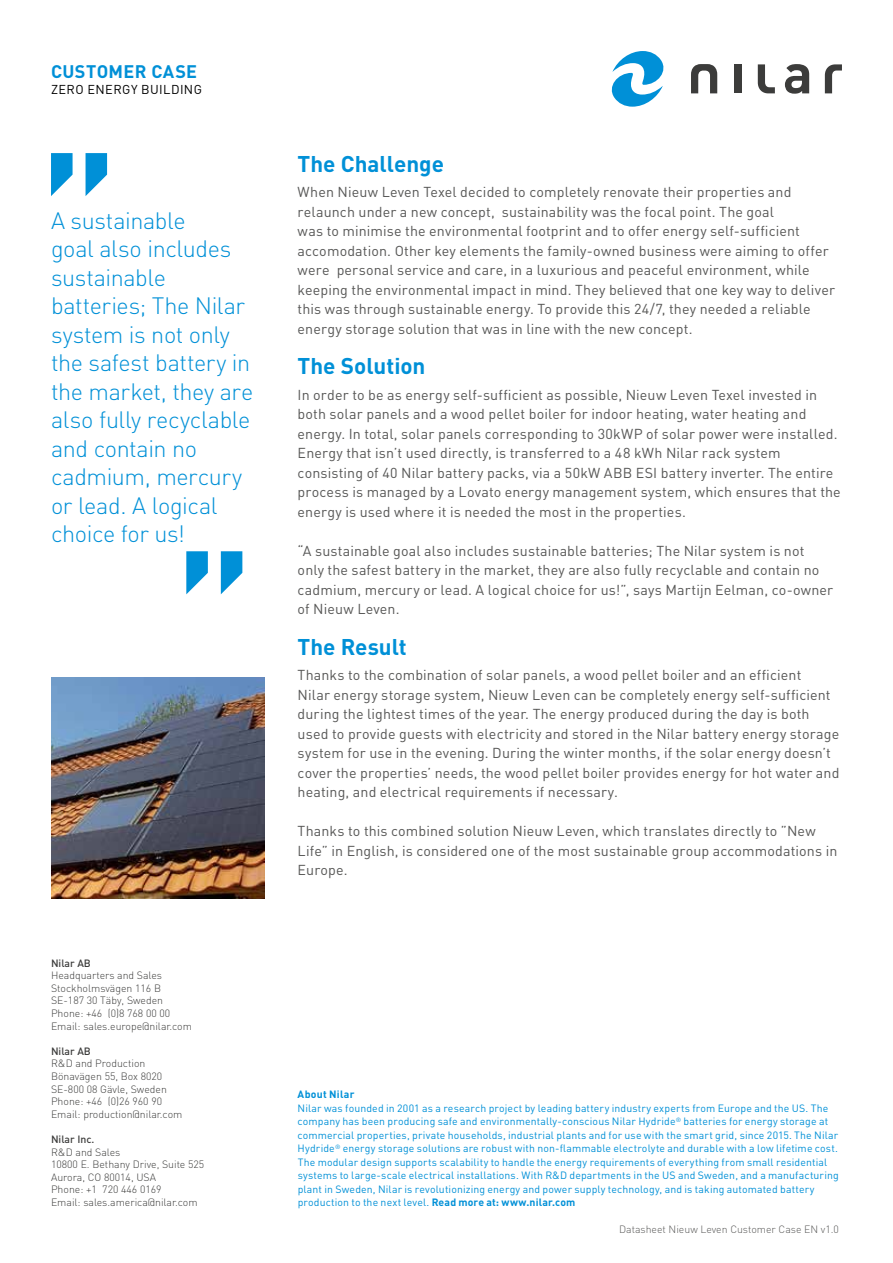
<style>
.page{position:relative;width:893px;height:1263px;background:#fff}
.page>*{position:absolute;margin:0;border:0;box-sizing:border-box;transform-origin:0 0}
.t1{font:300 23.4px/28.5px "DIN";letter-spacing:-.015em;color:#0090d7}
.t2{font:700 22.5px "DIN";color:#0090d7}
.t3{font:700 18px "DIN";letter-spacing:.02em;color:#0090d7}
.t4{font:14.25px/19.5px "DIN";letter-spacing:.01em;color:#575756}
.t5{font:12.75px "DIN";letter-spacing:.035em;color:#000}
.t6{font:10.5px/13.5px "DIN";letter-spacing:.015em;color:#0090d7}
.t7{font:300 10.5px/12.6px "DIN";color:#3c3c3b}
.t8{font:300 10.5px "DIN";color:#575756}
.t9{font:500 10.5px "DIN";color:#3c3c3b}
.t10{font:700 10.5px "DIN";letter-spacing:.025em;color:#0090d7}
.s1{font-weight:700}
</style>
<div class="page">
<svg style="left:51px;top:153px;width:56px;height:43px"></svg>
<div style="left:734px;top:64px;width:8px;height:29px;background:#3c3c3b"></div>
<svg style="left:758px;top:64px;width:17px;height:29px"></svg>
<svg style="left:825px;top:64px;width:17px;height:29px"></svg>
<svg style="left:785px;top:64px;width:24px;height:30px"></svg>
<svg style="left:691px;top:64px;width:26px;height:29px"></svg>
<svg style="left:612px;top:51px;width:52px;height:56px"></svg>
<svg style="left:186px;top:551px;width:56px;height:43px"></svg>
<img style="left:51px;top:678px;width:213px;height:221px">
<p class="t3" style="left:51px;top:59px;width:148px">CUSTOMER CASE</p>
<p class="t5" style="left:51px;top:82px;width:152px">ZERO ENERGY BUILDING</p>
<h1 class="t1" style="left:51px;top:206px;width:204px">A sustainable<br>goal also includes sustainable batteries; The Nilar system is not only the safest battery in the market, they are also fully recyclable and contain no cadmium, mercury or lead. A logical choice for us!</h1>
<p class="t9" style="left:51px;top:956px;width:41px">Nilar AB</p>
<p class="t7" style="left:51px;top:969px;width:143px">Headquarters and Sales<br>Stockholmsvägen 116 B<br>SE-187 30 Täby, Sweden<br>Phone: +46 (0)8 768 00 00<br>Email: sales.europe@nilar.com</p>
<p class="t9" style="left:51px;top:1044px;width:41px">Nilar AB</p>
<p class="t7" style="left:51px;top:1057px;width:133px">R&amp;D and Production<br>Bönavägen 55, Box 8020<br>SE-800 08 Gävle, Sweden<br>Phone: +46 (0)26 960 90<br>Email: production@nilar.com</p>
<p class="t9" style="left:51px;top:1132px;width:45px">Nilar Inc.</p>
<p class="t7" style="left:51px;top:1145px;width:155px">R&amp;D and Sales<br>10800 E. Bethany Drive, Suite 525<br>Aurora, CO 80014, USA<br>Phone: +1 720 446 0169<br>Email: sales.america@nilar.com</p>
<h2 class="t2" style="left:298px;top:149px;width:148px">The Challenge</h2>
<p class="t4" style="left:298px;top:182px;width:539px">When Nieuw Leven Texel decided to completely renovate their properties and relaunch under a new concept, sustainability was the focal point. The goal<br>was to minimise the environmental footprint and to offer energy self-sufficient accomodation. Other key elements the family-owned business were aiming to offer were personal service and care, in a luxurious and peaceful environment, while keeping the environmental impact in mind. They believed that one key way to deliver this was through sustainable energy. To provide this 24/7, they needed a reliable energy storage solution that was in line with the new concept.</p>
<h2 class="t2" style="left:298px;top:351px;width:129px">The Solution</h2>
<p class="t4" style="left:298px;top:385px;width:545px">In order to be as energy self-sufficient as possible, Nieuw Leven Texel invested in both solar panels and a wood pellet boiler for indoor heating, water heating and energy. In total, solar panels corresponding to 30kWP of solar power were installed.<br>Energy that isn’t used directly, is transferred to a 48 kWh Nilar rack system consisting of 40 Nilar battery packs, via a 50kW ABB ESI battery inverter. The entire process is managed by a Lovato energy management system, which ensures that the energy is used where it is needed the most in the properties.</p>
<p class="t4" style="left:298px;top:541px;width:537px">“A sustainable goal also includes sustainable batteries; The Nilar system is not only the safest battery in the market, they are also fully recyclable and contain no cadmium, mercury or lead. A logical choice for us!”, says Martijn Eelman, co-owner of Nieuw Leven.</p>
<h2 class="t2" style="left:298px;top:632px;width:111px">The Result</h2>
<p class="t4" style="left:298px;top:665px;width:543px">Thanks to the combination of solar panels, a wood pellet boiler and an efficient<br>Nilar energy storage system, Nieuw Leven can be completely energy self-sufficient during the lightest times of the year. The energy produced during the day is both used to provide guests with electricity and stored in the Nilar battery energy storage system for use in the evening. During the winter months, if the solar energy doesn’t cover the properties’ needs, the wood pellet boiler provides energy for hot water and heating, and electrical requirements if necessary.</p>
<p class="t4" style="left:298px;top:821px;width:541px">Thanks to this combined solution Nieuw Leven, which translates directly to ”New<br>Life” in English, is considered one of the most sustainable group accommodations in<br>Europe.</p>
<p class="t10" style="left:298px;top:1087px;width:58px">About Nilar</p>
<p class="t6" style="left:298px;top:1101px;width:543px">Nilar was founded in 2001 as a research project by leading battery industry experts from Europe and the US. The company has been producing safe and environmentally-conscious Nilar Hydride<sup>®</sup> batteries for energy storage at commercial properties, private households, industrial plants and for use with the smart grid, since 2015. The Nilar Hydride<sup>®</sup> energy storage solutions are robust with non-flammable electrolyte and durable with a low lifetime cost.<br>The modular design supports scalability to handle the energy requirements of everything from small residential systems to large-scale electrical installations. With R&amp;D departments in the US and Sweden, and a manufacturing plant in Sweden, Nilar is revolutionizing energy and power supply technology, and is taking automated battery production to the next level. <span class="s1">Read more at: www.nilar.com</span></p>
<p class="t8" style="left:619px;top:1223px;width:221px">Datasheet Nieuw Leven Customer Case EN v1.0</p>
</div>
